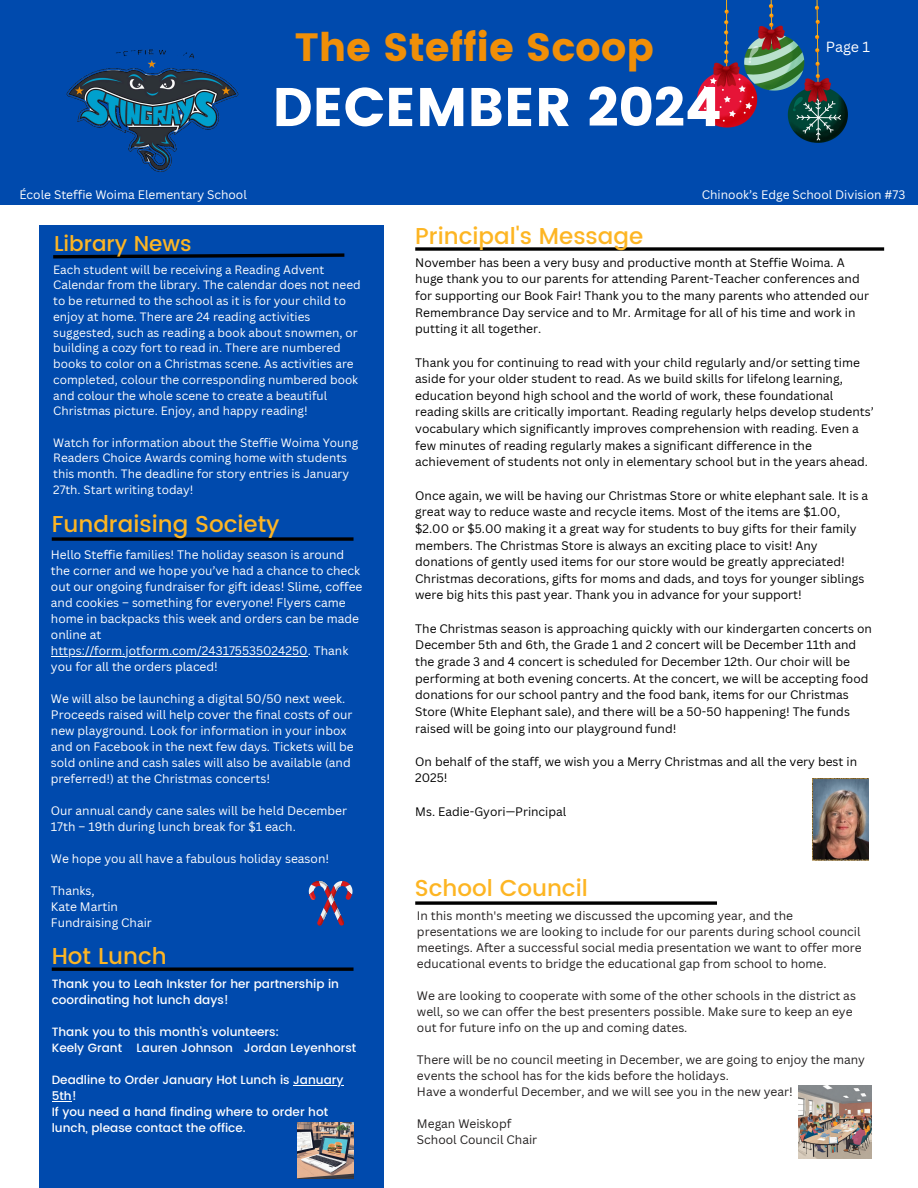
<style>
.page{position:relative;width:918px;height:1188px;background:#fff}
.page>*{position:absolute;margin:0;border:0;box-sizing:border-box;transform-origin:0 0}
.t1{font:54.3px "Poppins";color:#fff}
.t2{font:39.45px "Poppins";color:#f08f08}
.t3{font:500 22.95px "Poppins";color:#fdb523}
.t4{font:500 21.45px "Poppins";color:#fdb523}
.t5{font:14.25px "Canva Sans";color:#fff}
.t6{font:12px/16.6px "Canva Sans";color:#000}
.t7{font:12px/16px "Canva Sans";color:#fff}
.t8{font:12px/16px "Canva Sans";color:#232020}
.t9{font:500 12px/16px "Poppins";color:#fff}
.t10{font:11.85px/15.8px "Canva Sans";color:#fff}
</style>
<div class="page">
<div style="left:39px;top:225px;width:345px;height:963px;background:#004aad"></div>
<div style="left:0;top:0;width:918px;height:205px;background:#004aad"></div>
<svg style="left:415px;top:247px;width:469px;height:4px"></svg>
<img style="left:66px;top:49px;width:173px;height:123px">
<svg style="left:53px;top:253px;width:292px;height:6px"></svg>
<svg style="left:52px;top:537px;width:302px;height:4px"></svg>
<img style="left:813px;top:779px;width:55px;height:82px">
<svg style="left:309px;top:881px;width:44px;height:45px"></svg>
<img style="left:799px;top:1086px;width:73px;height:73px">
<img style="left:698px;top:0;width:150px;height:143px">
<hr style="left:51px;top:656px;width:257px;height:1px;background:#fff">
<svg style="left:415px;top:901px;width:302px;height:4px"></svg>
<svg style="left:52px;top:967px;width:302px;height:4px"></svg>
<hr style="left:293px;top:1085px;width:50px;height:1px;background:#fff">
<svg style="left:52px;top:1101px;width:20px;height:1px"></svg>
<img style="left:297px;top:1122px;width:56px;height:57px">
<p class="t7" style="left:19px;top:186px;width:229px">École Steffie Woima Elementary School</p>
<p class="t2" style="left:295px;top:25px;width:361px">The Steffie Scoop</p>
<p class="t1" style="left:272px;top:76px;width:451px">DECEMBER 2024</p>
<p class="t5" style="left:826px;top:37px;width:46px">Page 1</p>
<p class="t7" style="left:702px;top:186px;width:205px">Chinook’s Edge School Division #73</p>
<p class="t4" style="left:54px;top:231px;width:139px">Library News</p>
<p class="t3" style="left:415px;top:223px;width:229px">Principal's Message</p>
<p class="t6" style="left:415px;top:254px;width:455px">November has been a very busy and productive month at Steffie Woima. A huge thank you to our parents for attending Parent-Teacher conferences and for supporting our Book Fair! Thank you to the many parents who attended our Remembrance Day service and to Mr. Armitage for all of his time and work in putting it all together.</p>
<p class="t6" style="left:415px;top:354px;width:460px">Thank you for continuing to read with your child regularly and/or setting time aside for your older student to read. As we build skills for lifelong learning, education beyond high school and the world of work, these foundational reading skills are critically important. Reading regularly helps develop students’ vocabulary which significantly improves comprehension with reading. Even a few minutes of reading regularly makes a significant difference in the achievement of students not only in elementary school but in the years ahead.</p>
<h2 class="t6" style="left:415px;top:487px;width:455px">Once again, we will be having our Christmas Store or white elephant sale. It is a great way to reduce waste and recycle items. Most of the items are $1.00, $2.00 or $5.00 making it a great way for students to buy gifts for their family members. The Christmas Store is always an exciting place to visit! Any donations of gently used items for our store would be greatly appreciated!<br>Christmas decorations, gifts for moms and dads, and toys for younger siblings were big hits this past year. Thank you in advance for your support!</h2>
<h4 class="t6" style="left:415px;top:620px;width:458px">The Christmas season is approaching quickly with our kindergarten concerts on December 5th and 6th, the Grade 1 and 2 concert will be December 11th and the grade 3 and 4 concert is scheduled for December 12th. Our choir will be performing at both evening concerts. At the concert, we will be accepting food donations for our school pantry and the food bank, items for our Christmas Store (White Elephant sale), and there will be a 50-50 happening! The funds raised will be going into our playground fund!</h4>
<p class="t6" style="left:415px;top:753px;width:443px">On behalf of the staff, we wish you a Merry Christmas and all the very best in<br>2025!</p>
<h1 class="t6" style="left:415px;top:803px;width:153px">Ms. Eadie-Gyori—Principal</h1>
<p class="t10" style="left:53px;top:261px;width:309px">Each student will be receiving a Reading Advent Calendar from the library. The calendar does not need to be returned to the school as it is for your child to enjoy at home. There are 24 reading activities suggested, such as reading a book about snowmen, or building a cozy fort to read in. There are numbered books to color on a Christmas scene. As activities are completed, colour the corresponding numbered book and colour the whole scene to create a beautiful Christmas picture. Enjoy, and happy reading!</p>
<p class="t10" style="left:53px;top:434px;width:307px">Watch for information about the Steffie Woima Young Readers Choice Awards coming home with students this month. The deadline for story entries is January 27th. Start writing today!</p>
<h3 class="t3" style="left:52px;top:511px;width:229px">Fundraising Society</h3>
<p class="t7" style="left:51px;top:547px;width:313px">Hello Steffie families! The holiday season is around the corner and we hope you’ve had a chance to check out our ongoing fundraiser for gift ideas! Slime, coffee and cookies – something for everyone! Flyers came home in backpacks this week and orders can be made online at</p>
<h3 class="t7" style="left:51px;top:643px;width:299px">https://form.jotform.com/243175535024250. Thank you for all the orders placed!</h3>
<h3 class="t7" style="left:51px;top:691px;width:304px">We will also be launching a digital 50/50 next week.<br>Proceeds raised will help cover the final costs of our new playground. Look for information in your inbox and on Facebook in the next few days. Tickets will be sold online and cash sales will also be available (and</h3>
<p class="t7" style="left:51px;top:771px;width:221px">preferred!) at the Christmas concerts!</p>
<p class="t7" style="left:51px;top:803px;width:298px">Our annual candy cane sales will be held December<br>17th – 19th during lunch break for $1 each.</p>
<p class="t7" style="left:51px;top:851px;width:280px">We hope you all have a fabulous holiday season!</p>
<p class="t7" style="left:51px;top:883px;width:45px">Thanks,</p>
<h3 class="t7" style="left:51px;top:899px;width:69px">Kate Martin</h3>
<p class="t7" style="left:51px;top:915px;width:103px">Fundraising Chair</p>
<p class="t3" style="left:415px;top:875px;width:175px">School Council</p>
<p class="t8" style="left:417px;top:907px;width:446px">In this month's meeting we discussed the upcoming year, and the presentations we are looking to include for our parents during school council meetings. After a successful social media presentation we want to offer more educational events to bridge the educational gap from school to home.</p>
<p class="t8" style="left:417px;top:987px;width:441px">We are looking to cooperate with some of the other schools in the district as well, so we can offer the best presenters possible. Make sure to keep an eye out for future info on the up and coming dates.</p>
<p class="t8" style="left:417px;top:1051px;width:449px">There will be no council meeting in December, we are going to enjoy the many events the school has for the kids before the holidays.</p>
<p class="t8" style="left:417px;top:1083px;width:377px">Have a wonderful December, and we will see you in the new year!</p>
<h3 class="t8" style="left:417px;top:1115px;width:96px">Megan Weiskopf</h3>
<p class="t8" style="left:417px;top:1131px;width:122px">School Council Chair</p>
<h5 class="t3" style="left:52px;top:943px;width:117px">Hot Lunch</h5>
<h5 class="t9" style="left:52px;top:976px;width:289px">Thank you to Leah Inkster for her partnership in coordinating hot lunch days!</h5>
<h5 class="t9" style="left:52px;top:1024px;width:306px">Thank you to this month’s volunteers:<br>Keely Grant Lauren Johnson Jordan Leyenhorst</h5>
<p class="t9" style="left:52px;top:1072px;width:293px">Deadline to Order January Hot Lunch is January</p>
<p class="t9" style="left:52px;top:1088px;width:278px">5th!<br>If you need a hand finding where to order hot lunch, please contact the office.</p>
</div>
